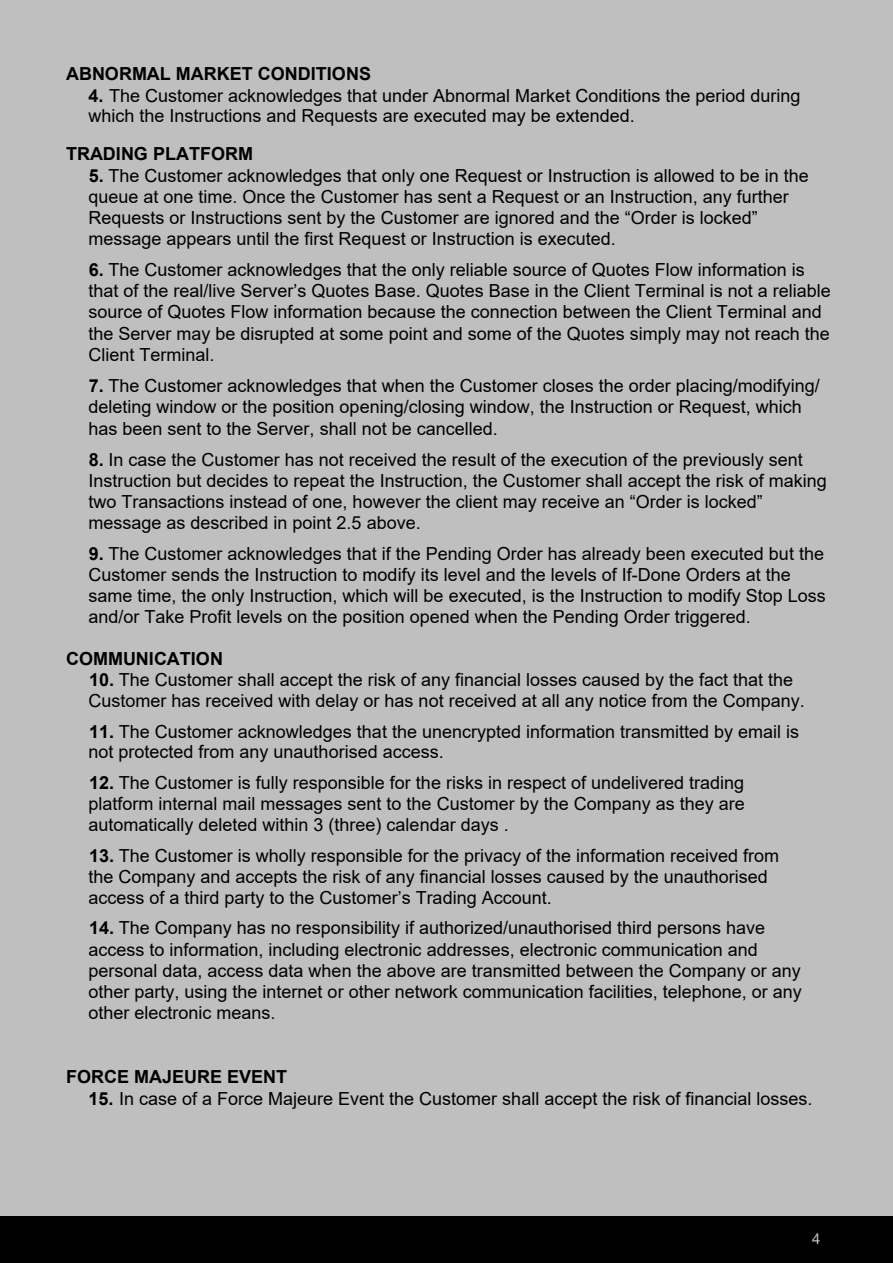
<style>
.page{position:relative;width:893px;height:1263px;background:#bfbfbf}
.page>*{position:absolute;margin:0;border:0;box-sizing:border-box;transform-origin:0 0}
.t1{font:18px/21.1px "Arial";color:#000}
.t2{font:700 18px "Arial";color:#000}
.t3{font:15px "Arial";color:#bfbfbf}
.s1{font-weight:700}
</style>
<div class="page">
<div style="left:0;top:1216px;width:893px;height:47px;background:#000"></div>
<p class="t2" style="left:66px;top:61px;width:306px">ABNORMAL MARKET CONDITIONS</p>
<p class="t1" style="left:88px;top:85px;width:713px;line-height:20.4px"><span class="s1">4.</span> The Customer acknowledges that under Abnormal Market Conditions the period during which the Instructions and Requests are executed may be extended.</p>
<p class="t2" style="left:66px;top:141px;width:188px">TRADING PLATFORM</p>
<p class="t1" style="left:88px;top:165px;width:722px"><span class="s1">5.</span> The Customer acknowledges that only one Request or Instruction is allowed to be in the queue at one time. Once the Customer has sent a Request or an Instruction, any further Requests or Instructions sent by the Customer are ignored and the “Order is locked” message appears until the first Request or Instruction is executed.</p>
<p class="t1" style="left:88px;top:259px;width:744px"><span class="s1">6.</span> The Customer acknowledges that the only reliable source of Quotes Flow information is that of the real/live Server’s Quotes Base. Quotes Base in the Client Terminal is not a reliable source of Quotes Flow information because the connection between the Client Terminal and the Server may be disrupted at some point and some of the Quotes simply may not reach the Client Terminal.</p>
<p class="t1" style="left:88px;top:374px;width:733px;line-height:21.6px"><span class="s1">7.</span> The Customer acknowledges that when the Customer closes the order placing/modifying/ deleting window or the position opening/closing window, the Instruction or Request, which has been sent to the Server, shall not be cancelled.</p>
<p class="t1" style="left:89px;top:448px;width:740px"><span class="s1">8.</span> In case the Customer has not received the result of the execution of the previously sent Instruction but decides to repeat the Instruction, the Customer shall accept the risk of making two Transactions instead of one, however the client may receive an “Order is locked” message as described in point 2.5 above.</p>
<p class="t1" style="left:89px;top:543px;width:739px"><span class="s1">9.</span> The Customer acknowledges that if the Pending Order has already been executed but the Customer sends the Instruction to modify its level and the levels of If-Done Orders at the same time, the only Instruction, which will be executed, is the Instruction to modify Stop Loss and/or Take Profit levels on the position opened when the Pending Order triggered.</p>
<p class="t2" style="left:66px;top:646px;width:158px">COMMUNICATION</p>
<p class="t1" style="left:89px;top:669px;width:718px"><span class="s1">10.</span> The Customer shall accept the risk of any financial losses caused by the fact that the<br>Customer has received with delay or has not received at all any notice from the Company.</p>
<p class="t1" style="left:89px;top:721px;width:712px;line-height:20.4px"><span class="s1">11.</span> The Customer acknowledges that the unencrypted information transmitted by email is not protected from any unauthorised access.</p>
<p class="t1" style="left:89px;top:772px;width:658px;text-align:justify"><span class="s1">12.</span> The Customer is fully responsible for the risks in respect of undelivered trading platform internal mail messages sent to the Customer by the Company as they are automatically deleted within 3 (three) calendar days .</p>
<p class="t1" style="left:89px;top:845px;width:692px"><span class="s1">13.</span> The Customer is wholly responsible for the privacy of the information received from the Company and accepts the risk of any financial losses caused by the unauthorised access of a third party to the Customer’s Trading Account.</p>
<p class="t1" style="left:89px;top:917px;width:715px"><span class="s1">14.</span> The Company has no responsibility if authorized/unauthorised third persons have access to information, including electronic addresses, electronic communication and personal data, access data when the above are transmitted between the Company or any other party, using the internet or other network communication facilities, telephone, or any other electronic means.</p>
<p class="t2" style="left:66px;top:1064px;width:223px">FORCE MAJEURE EVENT</p>
<p class="t1" style="left:88px;top:1087px;width:725px"><span class="s1">15.</span> In case of a Force Majeure Event the Customer shall accept the risk of financial losses.</p>
<p class="t3" style="left:812px;top:1229px;width:10px">4</p>
</div>
